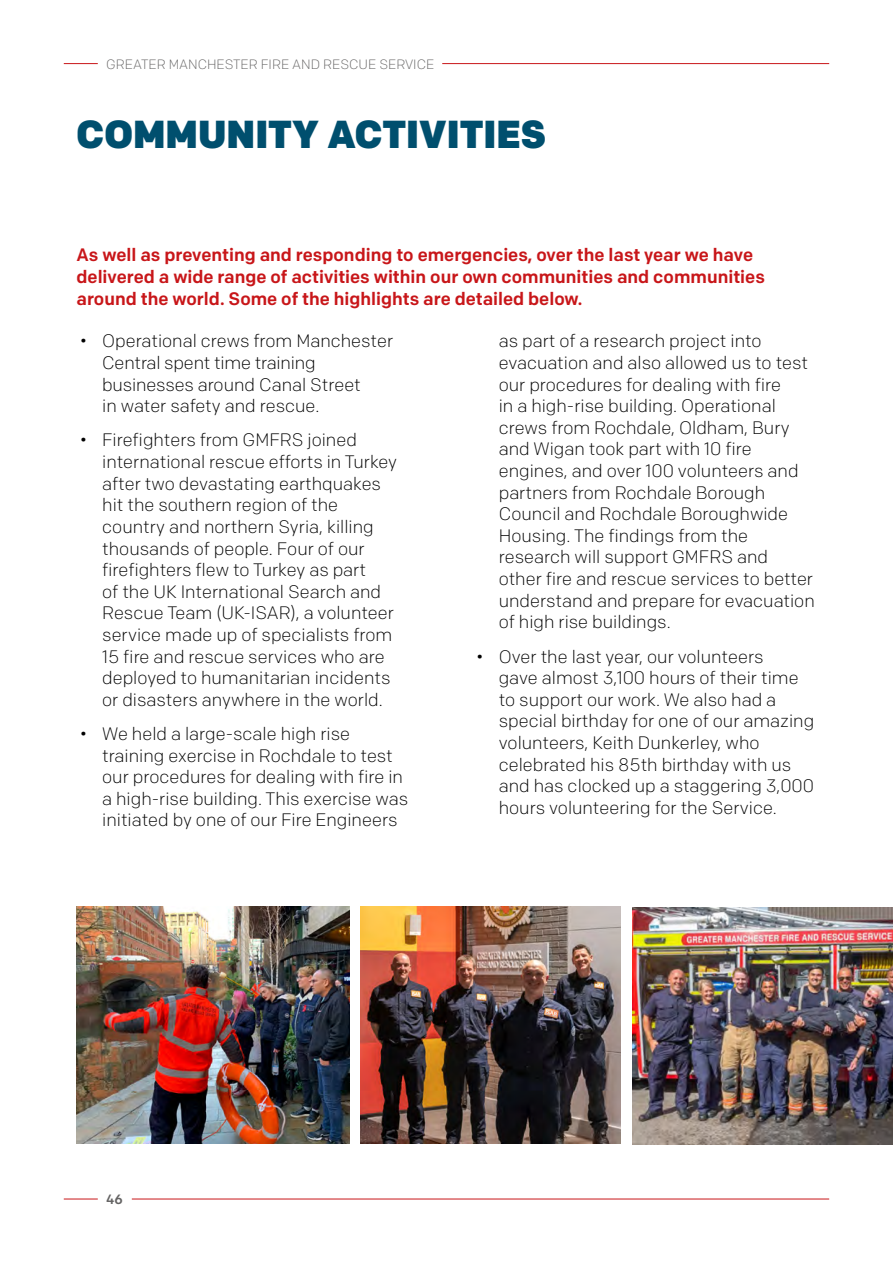
<style>
.page{position:relative;width:893px;height:1263px;background:#fff}
.page>*{position:absolute;margin:0;border:0;box-sizing:border-box;transform-origin:0 0}
.Titles_for_TOC{font:900 39px "Colfax";color:#004f6e}
.t1{font:300 18px/21.6px "Colfax";color:#000}
.Intro{font:500 18px/21.6px "Colfax";color:#c81619}
.t2{font:300 13.5px "Colfax";color:#646363}
.t3{font:500 13.5px "Colfax";color:#646363}
</style>
<div class="page">
<hr style="left:64px;top:63px;width:34px;height:1px;background:#c81619">
<hr style="left:64px;top:1199px;width:34px;height:1px;background:#c81619">
<hr style="left:132px;top:1199px;width:697px;height:1px;background:#c81619">
<hr style="left:442px;top:63px;width:387px;height:1px;background:#c81619">
<img style="left:77px;top:907px;width:272px;height:237px">
<img style="left:360px;top:907px;width:260px;height:237px">
<img style="left:632px;top:907px;width:261px;height:237px">
<p class="t2" style="left:106px;top:56px;width:329px">GREATER MANCHESTER FIRE AND RESCUE SERVICE</p>
<h2 class="Titles_for_TOC" style="left:77px;top:111px;width:471px">COMMUNITY ACTIVITIES</h2>
<p class="Intro" style="left:77px;top:244px;width:690px">As well as preventing and responding to emergencies, over the last year we have delivered a wide range of activities within our own communities and communities around the world. Some of the highlights are detailed below.</p>
<p class="t1" style="left:102px;top:330px;width:292px;text-indent:-22px">• Operational crews from Manchester<br>Central spent time training businesses around Canal Street<br>in water safety and rescue.</p>
<p class="t1" style="left:102px;top:429px;width:296px;text-indent:-22px">• Firefighters from GMFRS joined international rescue efforts in Turkey after two devastating earthquakes hit the southern region of the country and northern Syria, killing thousands of people. Four of our firefighters flew to Turkey as part<br>of the UK International Search and Rescue Team (UK-ISAR), a volunteer service made up of specialists from 15 fire and rescue services who are deployed to humanitarian incidents or disasters anywhere in the world.</p>
<p class="t1" style="left:102px;top:723px;width:307px;text-indent:-22px">• We held a large-scale high rise training exercise in Rochdale to test our procedures for dealing with fire in a high-rise building. This exercise was initiated by one of our Fire Engineers</p>
<p class="t1" style="left:499px;top:330px;width:318px">as part of a research project into evacuation and also allowed us to test our procedures for dealing with fire<br>in a high-rise building. Operational crews from Rochdale, Oldham, Bury and Wigan took part with 10 fire engines, and over 100 volunteers and partners from Rochdale Borough Council and Rochdale Boroughwide Housing. The findings from the research will support GMFRS and other fire and rescue services to better understand and prepare for evacuation of high rise buildings.</p>
<p class="t1" style="left:499px;top:645px;width:317px;text-indent:-22px">• Over the last year, our volunteers<br>gave almost 3,100 hours of their time to support our work. We also had a special birthday for one of our amazing volunteers, Keith Dunkerley, who celebrated his 85th birthday with us and has clocked up a staggering 3,000 hours volunteering for the Service.</p>
<p class="t3" style="left:106px;top:1191px;width:18px">46</p>
</div>
